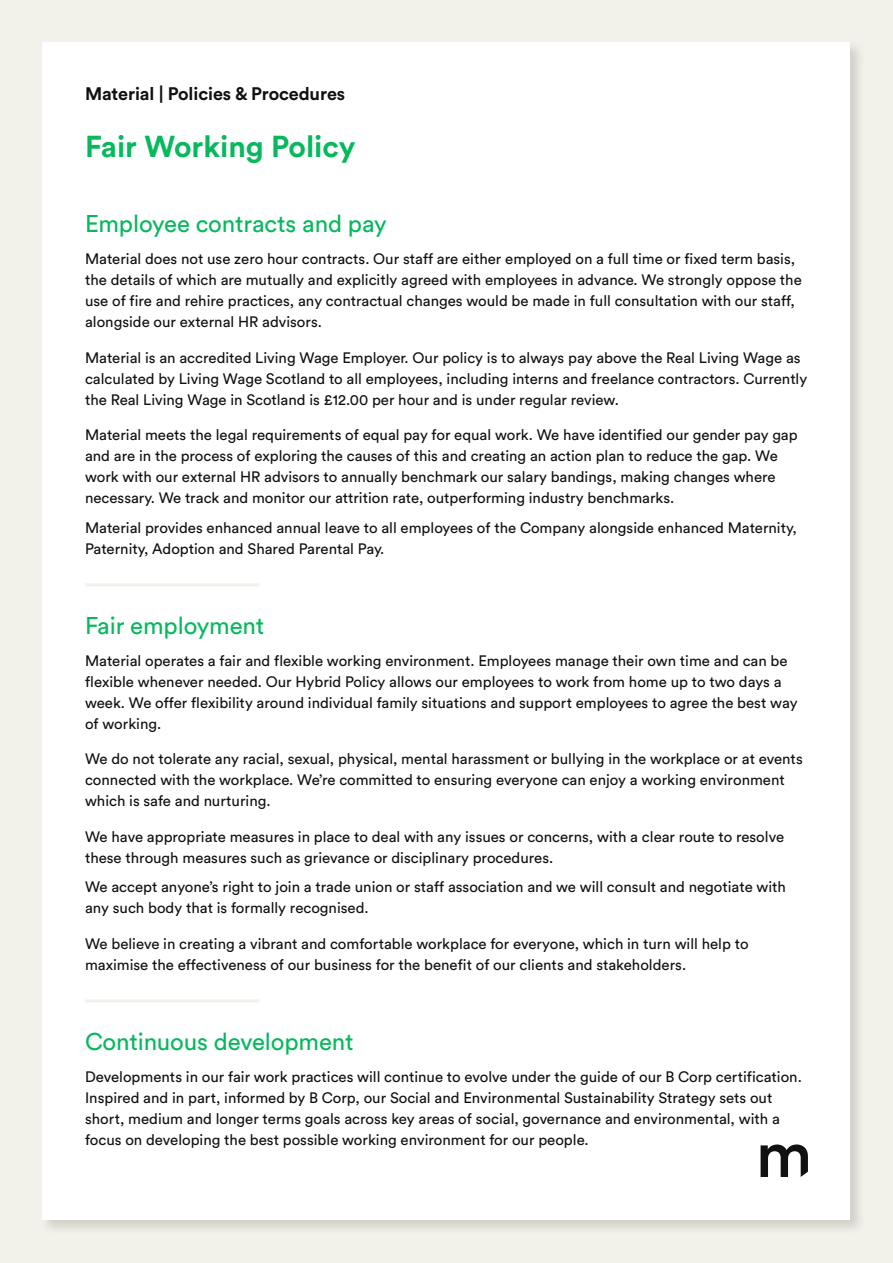
<style>
.page{position:relative;width:893px;height:1263px;background:#f2f2ea}
.page>*{position:absolute;margin:0;border:0;box-sizing:border-box;transform-origin:0 0}
.t1{font:700 30px "Circular Std";color:#07b85d}
.t2{font:24px "Circular Std";letter-spacing:-.005em;color:#07b85d}
.t3{font:700 18px "Circular Std";letter-spacing:-.005em;color:#111}
.t4{font:15px/21px "Circular Std";color:#111}
</style>
<div class="page">
<div style="left:40px;top:40px;width:826px;height:1196px;background:#111;opacity:.15"></div>
<div style="left:43px;top:43px;width:807px;height:1177px;background:#fff"></div>
<svg style="left:761px;top:1144px;width:47px;height:33px"></svg>
<hr style="left:85px;top:583px;width:174px;height:3px;background:#f2f2ea">
<hr style="left:85px;top:999px;width:174px;height:3px;background:#f2f2ea">
<p class="t3" style="left:85px;top:82px;width:262px">Material | Policies &amp; Procedures</p>
<p class="t1" style="left:85px;top:127px;width:272px">Fair Working Policy</p>
<p class="t2" style="left:85px;top:209px;width:303px">Employee contracts and pay</p>
<p class="t4" style="left:85px;top:248px;width:718px">Material does not use zero hour contracts. Our staff are either employed on a full time or fixed term basis, the details of which are mutually and explicitly agreed with employees in advance. We strongly oppose the use of fire and rehire practices, any contractual changes would be made in full consultation with our staff, alongside our external HR advisors.</p>
<p class="t4" style="left:85px;top:347px;width:724px">Material is an accredited Living Wage Employer. Our policy is to always pay above the Real Living Wage as calculated by Living Wage Scotland to all employees, including interns and freelance contractors. Currently the Real Living Wage in Scotland is £12.00 per hour and is under regular review.</p>
<p class="t4" style="left:85px;top:424px;width:714px">Material meets the legal requirements of equal pay for equal work. We have identified our gender pay gap and are in the process of exploring the causes of this and creating an action plan to reduce the gap. We work with our external HR advisors to annually benchmark our salary bandings, making changes where necessary. We track and monitor our attrition rate, outperforming industry benchmarks.</p>
<p class="t4" style="left:85px;top:517px;width:713px">Material provides enhanced annual leave to all employees of the Company alongside enhanced Maternity,<br>Paternity, Adoption and Shared Parental Pay.</p>
<p class="t2" style="left:85px;top:611px;width:181px">Fair employment</p>
<p class="t4" style="left:85px;top:650px;width:714px">Material operates a fair and flexible working environment. Employees manage their own time and can be flexible whenever needed. Our Hybrid Policy allows our employees to work from home up to two days a week. We offer flexibility around individual family situations and support employees to agree the best way of working.</p>
<p class="t4" style="left:85px;top:748px;width:719px">We do not tolerate any racial, sexual, physical, mental harassment or bullying in the workplace or at events connected with the workplace. We’re committed to ensuring everyone can enjoy a working environment which is safe and nurturing.</p>
<p class="t4" style="left:85px;top:826px;width:701px">We have appropriate measures in place to deal with any issues or concerns, with a clear route to resolve these through measures such as grievance or disciplinary procedures.</p>
<p class="t4" style="left:85px;top:876px;width:702px">We accept anyone’s right to join a trade union or staff association and we will consult and negotiate with any such body that is formally recognised.</p>
<p class="t4" style="left:85px;top:933px;width:665px">We believe in creating a vibrant and comfortable workplace for everyone, which in turn will help to maximise the effectiveness of our business for the benefit of our clients and stakeholders.</p>
<p class="t2" style="left:85px;top:1027px;width:270px">Continuous development</p>
<p class="t4" style="left:85px;top:1066px;width:718px">Developments in our fair work practices will continue to evolve under the guide of our B Corp certification.<br>Inspired and in part, informed by B Corp, our Social and Environmental Sustainability Strategy sets out short, medium and longer terms goals across key areas of social, governance and environmental, with a focus on developing the best possible working environment for our people.</p>
</div>
